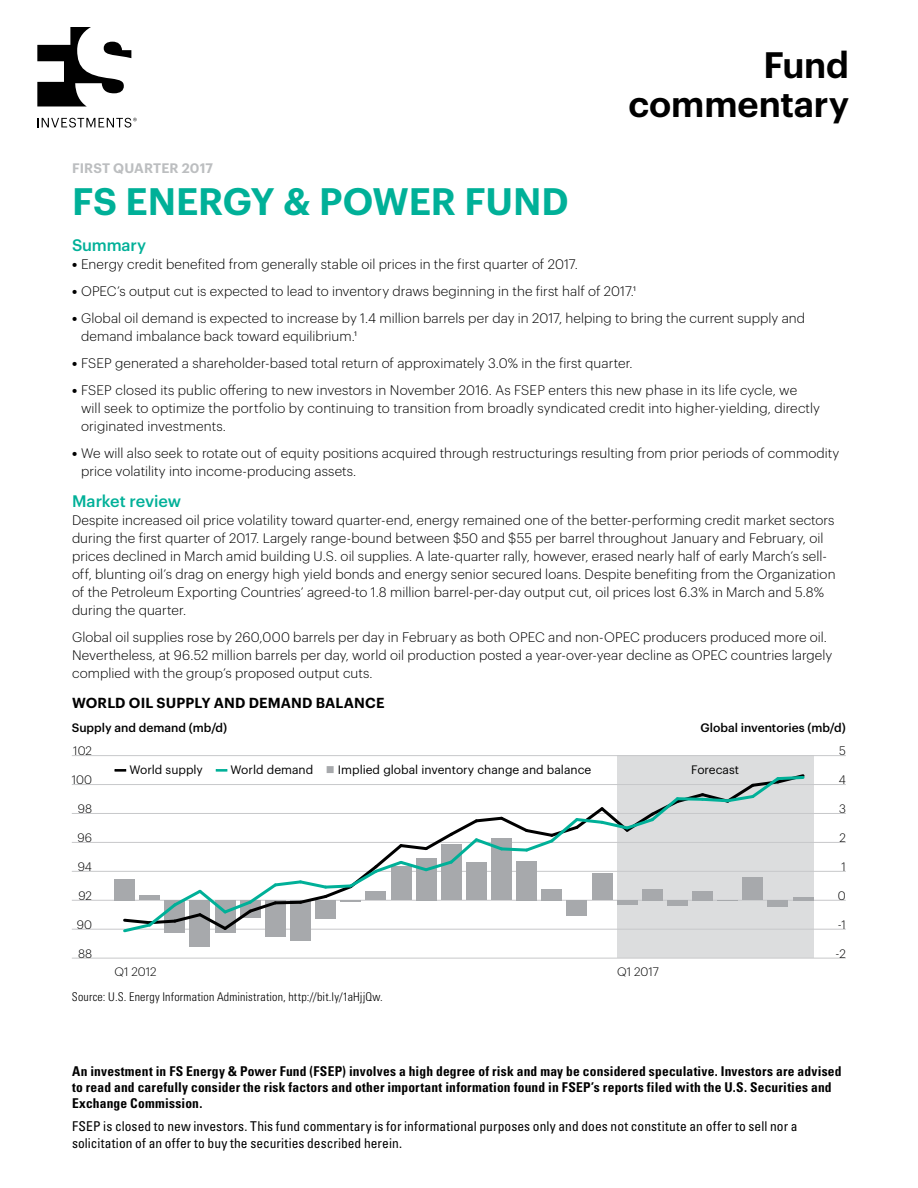
<style>
.page{position:relative;width:918px;height:1188px;background:#fff}
.page>*{position:absolute;margin:0;border:0;box-sizing:border-box;transform-origin:0 0}
.t1{font:600 37.5px "Graphik";letter-spacing:-.005em;color:#00b098}
.t2{font:600 36px/39px "Graphik";letter-spacing:-.005em;color:#000;text-align:right}
.t3{font:500 16.35px "Graphik";letter-spacing:-.01em;color:#00b098}
.t4{font:600 14.25px "Graphik";letter-spacing:.01em;color:#000}
.t5{font:300 13.5px/18px "Graphik";letter-spacing:.005em;color:#000}
.t6{font:700 condensed 13.5px/16.2px "Univers";letter-spacing:.015em;color:#000}
.t7{font:condensed 13.5px/16.2px "Univers";letter-spacing:.005em;color:#000}
.t8{font:600 13.5px "Graphik";letter-spacing:.005em;color:#bcbec0}
.t9{font:12px "Graphik";color:#010101}
.t10{font:300 condensed 12px "Univers";letter-spacing:.015em;color:#000}
.t11{font:500 12px "Graphik";color:#000}
.t12{font:300 12px "Graphik";color:#000}
.s1{font-weight:900}
.s2{font-family:"Graphik Super";color:#000}
.s3{color:#000}
.s4{font-family:"Graphik Super";color:#00b098}
.s5{color:#a7a9ac}
</style>
<div class="page">
<svg style="left:37px;top:27px;width:94px;height:80px"></svg>
<svg style="left:37px;top:118px;width:100px;height:10px"></svg>
<div style="left:617px;top:755px;width:196px;height:203px;background:#dcddde"></div>
<hr style="left:72px;top:958px;width:774px;height:1px;background:#c7c8ca">
<hr style="left:72px;top:929px;width:774px;height:1px;background:#c7c8ca">
<hr style="left:72px;top:900px;width:774px;height:1px;background:#c7c8ca">
<hr style="left:72px;top:871px;width:774px;height:1px;background:#c7c8ca">
<hr style="left:72px;top:842px;width:774px;height:1px;background:#c7c8ca">
<hr style="left:72px;top:813px;width:774px;height:1px;background:#c7c8ca">
<hr style="left:72px;top:784px;width:774px;height:1px;background:#c7c8ca">
<hr style="left:72px;top:755px;width:774px;height:1px;background:#c7c8ca">
<div style="left:190px;top:900px;width:20px;height:47px;background:#a7a9ac"></div>
<div style="left:265px;top:900px;width:20px;height:36px;background:#a7a9ac"></div>
<div style="left:290px;top:900px;width:21px;height:41px;background:#a7a9ac"></div>
<hr style="left:793px;top:897px;width:20px;height:3px;background:#a7a9ac">
<svg style="left:115px;top:769px;width:692px;height:165px"></svg>
<h2 class="t2" style="left:629px;top:42px;width:222px">Fund commentary</h2>
<p class="t8" style="left:72px;top:158px;width:143px">FIRST QUARTER 2017</p>
<h1 class="t1" style="left:72px;top:173px;width:498px">FS ENERGY &amp; POWER FUND</h1>
<p class="t3" style="left:72px;top:233px;width:76px">Summary</p>
<p class="t5" style="left:72px;top:254px;width:507px"><span class="s1">•</span> Energy credit benefited from generally stable oil prices in the first quarter of 2017.</p>
<p class="t5" style="left:72px;top:281px;width:566px"><span class="s1">•</span> OPEC’s output cut is expected to lead to inventory draws beginning in the first half of 2017.1</p>
<p class="t5" style="left:81px;top:308px;width:726px;text-indent:-9px"><span class="s1">•</span> Global oil demand is expected to increase by 1.4 million barrels per day in 2017, helping to bring the current supply and demand imbalance back toward equilibrium.1</p>
<p class="t5" style="left:72px;top:353px;width:562px"><span class="s1">•</span> FSEP generated a shareholder-based total return of approximately 3.0% in the first quarter.</p>
<p class="t5" style="left:81px;top:380px;width:741px;text-indent:-9px"><span class="s1">•</span> FSEP closed its public offering to new investors in November 2016. As FSEP enters this new phase in its life cycle, we will seek to optimize the portfolio by continuing to transition from broadly syndicated credit into higher-yielding, directly originated investments.</p>
<p class="t5" style="left:81px;top:443px;width:760px;text-indent:-9px"><span class="s1">•</span> We will also seek to rotate out of equity positions acquired through restructurings resulting from prior periods of commodity price volatility into income-producing assets.</p>
<p class="t3" style="left:72px;top:489px;width:111px">Market review</p>
<p class="t5" style="left:72px;top:510px;width:765px">Despite increased oil price volatility toward quarter-end, energy remained one of the better-performing credit market sectors during the first quarter of 2017. Largely range-bound between $50 and $55 per barrel throughout January and February, oil prices declined in March amid building U.S. oil supplies. A late-quarter rally, however, erased nearly half of early March’s sell&shy;off, blunting oil’s drag on energy high yield bonds and energy senior secured loans. Despite benefiting from the Organization of the Petroleum Exporting Countries’ agreed-to 1.8 million barrel-per-day output cut, oil prices lost 6.3% in March and 5.8% during the quarter.</p>
<p class="t5" style="left:72px;top:627px;width:762px">Global oil supplies rose by 260,000 barrels per day in February as both OPEC and non-OPEC producers produced more oil.<br>Nevertheless, at 96.52 million barrels per day, world oil production posted a year-over-year decline as OPEC countries largely complied with the group’s proposed output cuts.</p>
<p class="t4" style="left:72px;top:692px;width:314px">WORLD OIL SUPPLY AND DEMAND BALANCE</p>
<p class="t11" style="left:72px;top:719px;width:157px">Supply and demand (mb/d)</p>
<p class="t11" style="left:701px;top:719px;width:147px">Global inventories (mb/d)</p>
<p class="t9" style="left:115px;top:761px;width:478px"><span class="s2">—</span> <span class="s3">World supply</span> <span class="s4">—</span> World demand <span class="s5">■</span> Implied global inventory change and balance</p>
<p class="t12" style="left:73px;top:742px;width:20px">102</p>
<p class="t12" style="left:839px;top:742px;width:8px">5</p>
<p class="t9" style="left:691px;top:761px;width:49px">Forecast</p>
<p class="t12" style="left:72px;top:771px;width:22px">100</p>
<p class="t12" style="left:839px;top:771px;width:9px">4</p>
<p class="t12" style="left:78px;top:800px;width:16px">98</p>
<p class="t12" style="left:839px;top:800px;width:8px">3</p>
<p class="t12" style="left:78px;top:829px;width:16px">96</p>
<p class="t12" style="left:839px;top:829px;width:8px">2</p>
<p class="t12" style="left:78px;top:858px;width:16px">94</p>
<p class="t12" style="left:841px;top:858px;width:6px">1</p>
<p class="t12" style="left:78px;top:887px;width:15px">92</p>
<p class="t12" style="left:838px;top:887px;width:9px">0</p>
<p class="t12" style="left:77px;top:916px;width:17px">90</p>
<p class="t12" style="left:838px;top:916px;width:9px">-1</p>
<p class="t12" style="left:78px;top:945px;width:15px">88</p>
<p class="t12" style="left:836px;top:945px;width:12px">-2</p>
<p class="t12" style="left:115px;top:963px;width:44px">Q1 2012</p>
<p class="t12" style="left:617px;top:963px;width:43px">Q1 2017</p>
<p class="t10" style="left:72px;top:990px;width:312px">Source: U.S. Energy Information Administration, http://bit.ly/1aHjjQw.</p>
<p class="t6" style="left:72px;top:1063px;width:771px">An investment in FS Energy &amp; Power Fund (FSEP) involves a high degree of risk and may be considered speculative. Investors are advised to read and carefully consider the risk factors and other important information found in FSEP’s reports filed with the U.S. Securities and<br>Exchange Commission.</p>
<p class="t7" style="left:72px;top:1118px;width:727px">FSEP is closed to new investors. This fund commentary is for informational purposes only and does not constitute an offer to sell nor a solicitation of an offer to buy the securities described herein.</p>
</div>
